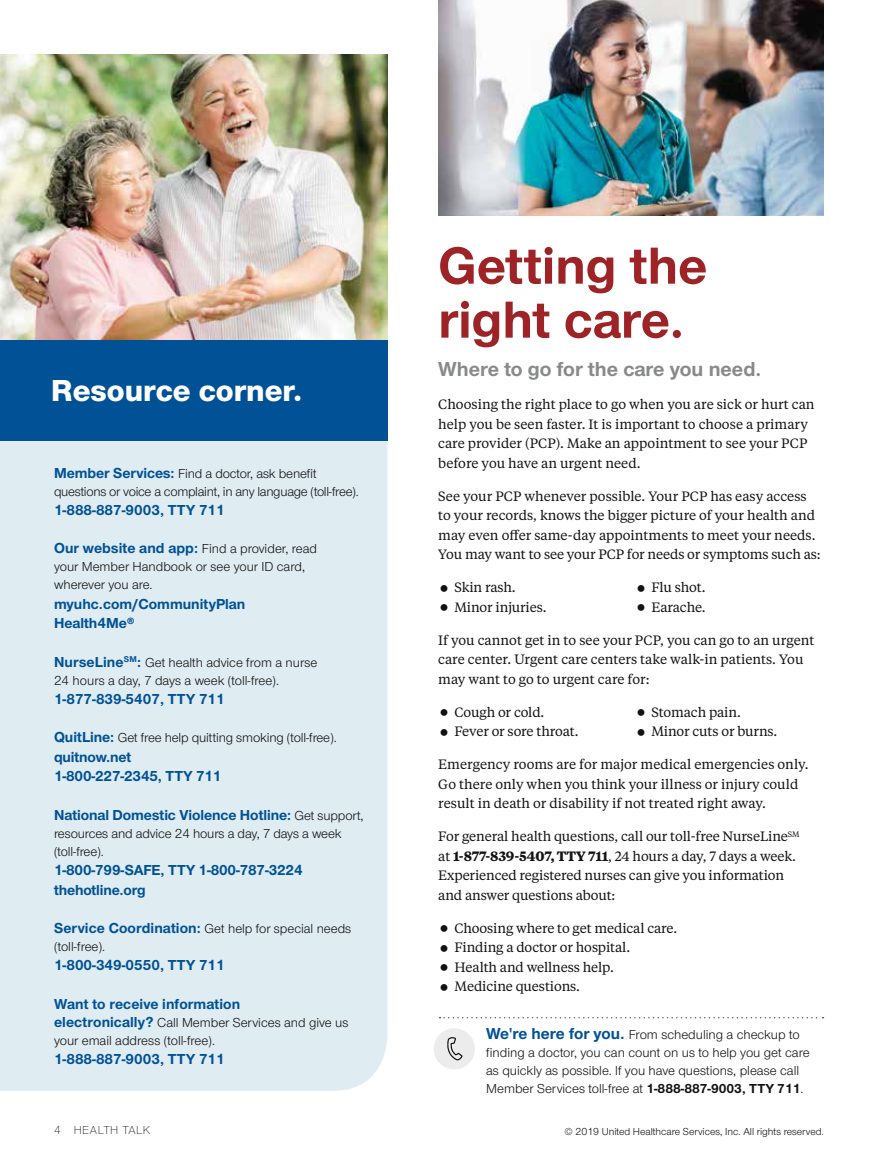
<style>
.page{position:relative;width:878px;height:1161px;background:#fff}
.page>*{position:absolute;margin:0;border:0;box-sizing:border-box;transform-origin:0 0}
.t1{font:700 54px/54px "UHC Sans";color:#9d2326}
.t2{font:800 31.5px "UHC Sans";color:#fff}
.t3{font:700 21px "UHC Sans";color:#888a8a}
.t4{font:700 15px/19.5px "UHC Sans";color:#005195}
.t5{font:13.5px/19.5px "UHC Serif Text";color:#121212}
.t6{font:13.5px/18px "UHC Sans";color:#121212}
.t7{font:13.5px/18px "UHC Sans";letter-spacing:-.02em;color:#121212}
.t8{font:300 12px "UHC Sans";letter-spacing:.04em;color:#121212}
.t9{font:10.5px "UHC Sans";color:#121212}
.s1{font-weight:700;font-size:15px;color:#005195}
.s2{font-weight:400;font-size:13.5px;color:#121212}
.s3{font-weight:700}
.s4{font-weight:700;font-size:16.5px;color:#005195}
</style>
<div class="page">
<div style="left:0;top:441px;width:387px;height:650px;background:#dfecf1"></div>
<img style="left:0;top:54px;width:387px;height:286px">
<div style="left:0;top:340px;width:387px;height:101px;background:#005195"></div>
<svg style="left:439px;top:1017px;width:384px;height:1px"></svg>
<div style="left:433px;top:1028px;width:42px;height:41px;background:#ebeceb;border-radius:50%"></div>
<svg style="left:447px;top:1037px;width:15px;height:23px"></svg>
<img style="left:438px;top:0;width:386px;height:216px">
<h2 class="t2" style="left:51px;top:368px;width:253px">Resource corner.</h2>
<p class="t7" style="left:54px;top:464px;width:306px"><span class="s1">Member Services:</span> Find a doctor, ask benefit questions or voice a complaint, in any language (toll-free).</p>
<p class="t4" style="left:54px;top:500px;width:172px">1-888-887-9003, TTY 711</p>
<p class="t6" style="left:54px;top:540px;width:264px"><span class="s1">Our website and app:</span> Find a provider, read your Member Handbook or see your ID card, wherever you are.</p>
<p class="t4" style="left:54px;top:594px;width:193px">myuhc.com/CommunityPlan<br>Health4Me®</p>
<p class="t6" style="left:54px;top:653px;width:265px"><span class="s1">NurseLine</span><sup>SM</sup><span class="s1">:</span> Get health advice from a nurse<br>24 hours a day, 7 days a week (toll-free).</p>
<p class="t4" style="left:54px;top:689px;width:172px">1-877-839-5407, TTY 711</p>
<p class="t6" style="left:54px;top:729px;width:284px"><span class="s1">QuitLine:</span> Get free help quitting smoking (toll-free).</p>
<p class="t4" style="left:54px;top:747px;width:169px">quitnow.net<br>1-800-227-2345, TTY 711</p>
<p class="t4" style="left:54px;top:804px;width:311px">National Domestic Violence Hotline: <span class="s2">Get support,</span></p>
<p class="t6" style="left:54px;top:824px;width:289px">resources and advice 24 hours a day, 7 days a week (toll-free).</p>
<p class="t4" style="left:54px;top:860px;width:250px">1-800-799-SAFE, TTY 1-800-787-3224 thehotline.org</p>
<p class="t6" style="left:54px;top:919px;width:299px"><span class="s1">Service Coordination:</span> Get help for special needs (toll-free).</p>
<p class="t4" style="left:54px;top:955px;width:172px">1-800-349-0550, TTY 711</p>
<p class="t4" style="left:54px;top:993px;width:188px">Want to receive information</p>
<p class="t6" style="left:54px;top:1013px;width:296px"><span class="s1">electronically?</span> Call Member Services and give us your email address (toll-free).</p>
<p class="t4" style="left:54px;top:1049px;width:172px">1-888-887-9003, TTY 711</p>
<h1 class="t1" style="left:438px;top:237px;width:270px">Getting the right care.</h1>
<h3 class="t3" style="left:438px;top:355px;width:324px">Where to go for the care you need.</h3>
<p class="t5" style="left:438px;top:394px;width:378px">Choosing the right place to go when you are sick or hurt can help you be seen faster. It is important to choose a primary care provider (PCP). Make an appointment to see your PCP before you have an urgent need.</p>
<p class="t5" style="left:438px;top:486px;width:384px">See your PCP whenever possible. Your PCP has easy access to your records, knows the bigger picture of your health and may even offer same-day appointments to meet your needs.<br>You may want to see your PCP for needs or symptoms such as:</p>
<p class="t5" style="left:454px;top:577px;width:94px">Skin rash.<br>Minor injuries.</p>
<p class="t5" style="left:651px;top:577px;width:56px">Flu shot.<br>Earache.</p>
<p class="t5" style="left:438px;top:630px;width:378px">If you cannot get in to see your PCP, you can go to an urgent care center. Urgent care centers take walk-in patients. You may want to go to urgent care for:</p>
<p class="t5" style="left:454px;top:702px;width:126px">Cough or cold.<br>Fever or sore throat.</p>
<p class="t5" style="left:651px;top:702px;width:127px">Stomach pain.<br>Minor cuts or burns.</p>
<p class="t5" style="left:438px;top:754px;width:372px">Emergency rooms are for major medical emergencies only.<br>Go there only when you think your illness or injury could result in death or disability if not treated right away.</p>
<p class="t5" style="left:438px;top:826px;width:363px">For general health questions, call our toll-free NurseLine<sup>SM </sup>at <span class="s3">1-877-839-5407, TTY 711</span>, 24 hours a day, 7 days a week.<br>Experienced registered nurses can give you information and answer questions about:</p>
<p class="t5" style="left:454px;top:918px;width:224px">Choosing where to get medical care.<br>Finding a doctor or hospital.<br>Health and wellness help.<br>Medicine questions.</p>
<p class="t6" style="left:486px;top:1025px;width:325px"><span class="s4">We're here for you.</span> From scheduling a checkup to finding a doctor, you can count on us to help you get care as quickly as possible. lf you have questions, please call Member Services toll-free at <span class="s3">1-888-887-9003, TTY 711</span>.</p>
<p class="t8" style="left:54px;top:1122px;width:98px">4 HEALTH TALK</p>
<p class="t9" style="left:564px;top:1125px;width:261px">© 2019 United Healthcare Services, Inc. All rights reserved.</p>
</div>
